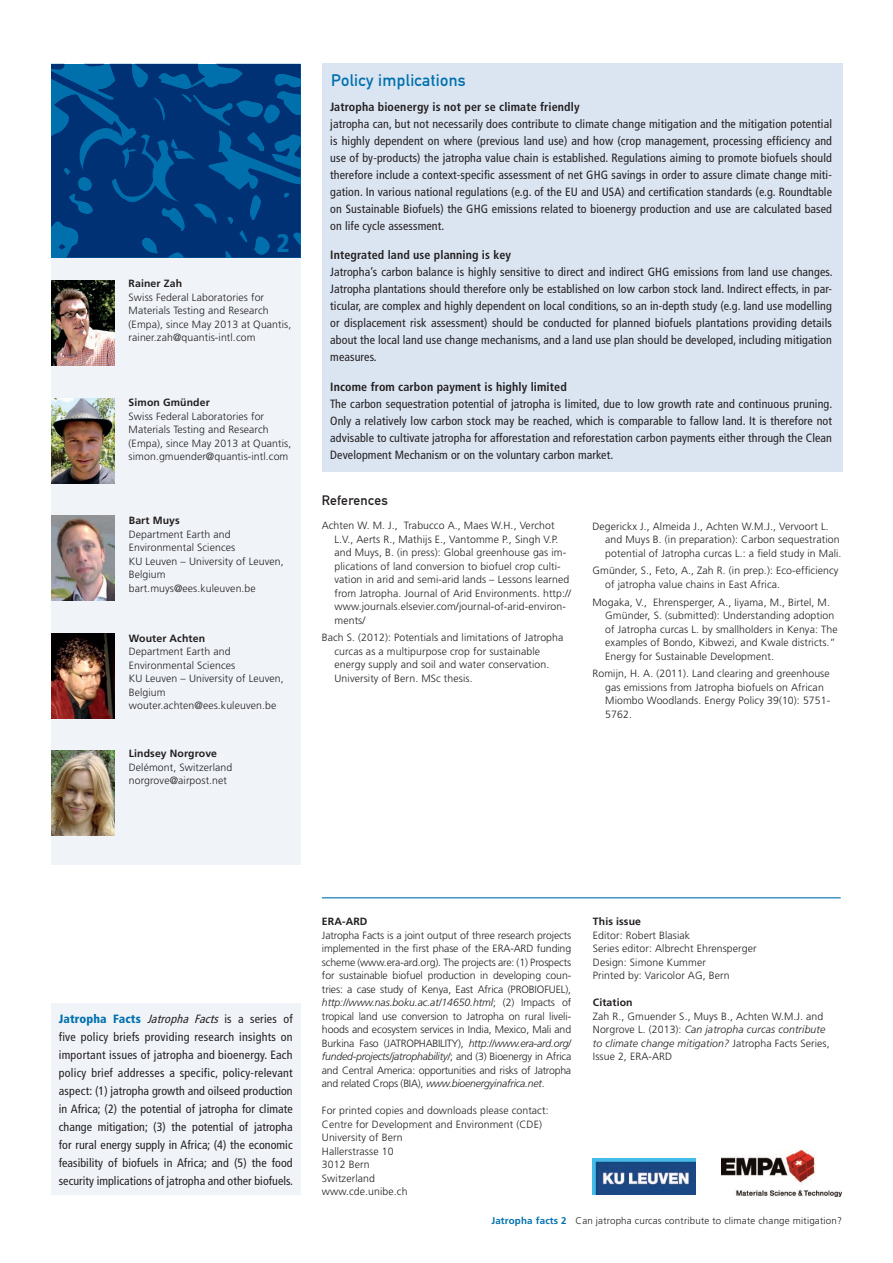
<style>
.page{position:relative;width:893px;height:1263px;background:#fff}
.page>*{position:absolute;margin:0;border:0;box-sizing:border-box;transform-origin:0 0}
.t1{font:900 condensed 25.5px "Frutiger";color:#0070ad}
.t2{font:16.5px "DIN Mittelschrift";letter-spacing:.02em;color:#0070ad}
.t3{font:13.5px "DIN Mittelschrift";letter-spacing:.02em;color:#231f20}
.t4{font:condensed 12px/17px "Frutiger";letter-spacing:.01em;color:#231f20;text-align:justify}
.t5{font:700 condensed 12px "Frutiger";letter-spacing:.01em;color:#231f20}
.t6{font:300 10.5px/13.5px "Frutiger";letter-spacing:.01em;color:#231f20}
.t7{font:700 10.5px "Frutiger";letter-spacing:.01em;color:#231f20}
.t8{font:300 9.75px "Frutiger";letter-spacing:.02em;color:#231f20}
.s1{font-weight:900;color:#0070ad}
.s2{font-style:italic}
.s3{font-weight:700;color:#0070ad}
</style>
<div class="page">
<div style="left:51px;top:255px;width:249px;height:610px;background:#f0f4f9"></div>
<div style="left:322px;top:64px;width:520px;height:408px;background:#dbe5f2"></div>
<svg style="left:51px;top:64px;width:250px;height:194px"></svg>
<img style="left:51px;top:280px;width:64px;height:85px">
<img style="left:51px;top:398px;width:64px;height:85px">
<img style="left:51px;top:516px;width:64px;height:85px">
<img style="left:51px;top:634px;width:64px;height:85px">
<img style="left:51px;top:750px;width:64px;height:85px">
<hr style="left:322px;top:897px;width:519px;height:1px;background:#0070ad">
<div style="left:51px;top:1004px;width:250px;height:191px;background:#f0f4f9"></div>
<img style="left:721px;top:1150px;width:121px;height:46px">
<img style="left:593px;top:1158px;width:103px;height:37px">
<h1 class="t1" style="left:276px;top:228px;width:15px">2</h1>
<p class="t7" style="left:129px;top:277px;width:55px">Rainer Zah</p>
<p class="t6" style="left:129px;top:290px;width:164px">Swiss Federal Laboratories for<br>Materials Testing and Research (Empa), since May 2013 at Quantis, rainer.zah@quantis-intl.com</p>
<p class="t7" style="left:129px;top:396px;width:83px">Simon Gmünder</p>
<p class="t6" style="left:129px;top:409px;width:164px">Swiss Federal Laboratories for Materials Testing and Research (Empa), since May 2013 at Quantis, simon.gmuender@quantis-intl.com</p>
<p class="t7" style="left:129px;top:515px;width:53px">Bart Muys</p>
<p class="t6" style="left:129px;top:528px;width:157px">Department Earth and<br>Environmental Sciences<br>KU Leuven – University of Leuven,<br>Belgium bart.muys@ees.kuleuven.be</p>
<p class="t7" style="left:129px;top:632px;width:78px">Wouter Achten</p>
<p class="t6" style="left:129px;top:645px;width:157px">Department Earth and<br>Environmental Sciences<br>KU Leuven – University of Leuven,<br>Belgium wouter.achten@ees.kuleuven.be</p>
<p class="t7" style="left:129px;top:747px;width:90px">Lindsey Norgrove</p>
<p class="t6" style="left:129px;top:760px;width:105px">Delémont, Switzerland norgrove@airpost.net</p>
<h2 class="t2" style="left:331px;top:70px;width:136px">Policy implications</h2>
<p class="t5" style="left:330px;top:100px;width:251px">Jatropha bioenergy is not per se climate friendly</p>
<p class="t4" style="left:330px;top:115px;width:503px">jatropha can, but not necessarily does contribute to climate change mitigation and the mitigation potential is highly dependent on where (previous land use) and how (crop management, processing efficiency and use of by-products) the jatropha value chain is established. Regulations aiming to promote biofuels should therefore include a context-specific assessment of net GHG savings in order to assure climate change miti&shy;gation. In various national regulations (e.g. of the EU and USA) and certification standards (e.g. Roundtable on Sustainable Biofuels) the GHG emissions related to bioenergy production and use are calculated based on life cycle assessment.</p>
<p class="t5" style="left:330px;top:248px;width:182px">Integrated land use planning is key</p>
<p class="t4" style="left:330px;top:264px;width:504px">Jatropha’s carbon balance is highly sensitive to direct and indirect GHG emissions from land use changes.<br>Jatropha plantations should therefore only be established on low carbon stock land. Indirect effects, in par&shy;ticular, are complex and highly dependent on local conditions, so an in-depth study (e.g. land use modelling or displacement risk assessment) should be conducted for planned biofuels plantations providing details about the local land use change mechanisms, and a land use plan should be developed, including mitigation measures.</p>
<p class="t5" style="left:330px;top:380px;width:238px">Income from carbon payment is highly limited</p>
<p class="t4" style="left:330px;top:395px;width:504px">The carbon sequestration potential of jatropha is limited, due to low growth rate and continuous pruning.<br>Only a relatively low carbon stock may be reached, which is comparable to fallow land. It is therefore not advisable to cultivate jatropha for afforestation and reforestation carbon payments either through the Clean Development Mechanism or on the voluntary carbon market.</p>
<p class="t3" style="left:322px;top:492px;width:68px">References</p>
<p class="t6" style="left:334px;top:519px;width:238px;text-indent:-13px">Achten W. M. J., Trabucco A., Maes W.H., Verchot L.V., Aerts R., Mathijs E., Vantomme P., Singh V.P. and Muys, B. (in press): Global greenhouse gas im&shy;plications of land conversion to biofuel crop culti&shy;vation in arid and semi-arid lands – Lessons learned from Jatropha. Journal of Arid Environments. http:// www.journals.elsevier.com/journal-of-arid-environ&shy;ments/</p>
<p class="t6" style="left:334px;top:631px;width:230px;text-indent:-13px">Bach S. (2012): Potentials and limitations of Jatropha curcas as a multipurpose crop for sustainable energy supply and soil and water conservation.<br>University of Bern. MSc thesis.</p>
<p class="t6" style="left:605px;top:519px;width:238px;text-indent:-13px">Degerickx J., Almeida J., Achten W.M.J., Vervoort L. and Muys B. (in preparation): Carbon sequestration potential of Jatropha curcas L.: a field study in Mali.</p>
<p class="t6" style="left:605px;top:564px;width:235px;text-indent:-13px">Gmünder, S., Feto, A., Zah R. (in prep.): Eco-efficiency of jatropha value chains in East Africa.</p>
<p class="t6" style="left:605px;top:595px;width:234px;text-indent:-13px">Mogaka, V., Ehrensperger, A., Iiyama, M., Birtel, M.<br>Gmünder, S. (submitted): Understanding adoption of Jatropha curcas L. by smallholders in Kenya: The examples of Bondo, Kibwezi, and Kwale districts.” Energy for Sustainable Development.</p>
<p class="t6" style="left:605px;top:667px;width:227px;text-indent:-13px">Romijn, H. A. (2011). Land clearing and greenhouse gas emissions from Jatropha biofuels on African Miombo Woodlands. Energy Policy 39(10): 5751- 5762.</p>
<p class="t4" style="left:59px;top:1010px;width:236px;line-height:18px"><span class="s1">Jatropha Facts</span> <span class="s2">Jatropha Facts</span> is a series of five policy briefs providing research insights on important issues of jatropha and bioenergy. Each policy brief addresses a specific, policy-relevant aspect: (1) jatropha growth and oilseed production in Africa; (2) the potential of jatropha for climate change mitigation; (3) the potential of jatropha for rural energy supply in Africa; (4) the economic feasibility of biofuels in Africa; and (5) the food security implications of jatropha and other biofuels.</p>
<p class="t7" style="left:322px;top:915px;width:47px">ERA-ARD</p>
<p class="t6" style="left:322px;top:928px;width:251px;text-align:justify">Jatropha Facts is a joint output of three research projects implemented in the first phase of the ERA-ARD funding scheme (www.era-ard.org). The projects are: (1) Prospects for sustainable biofuel production in developing coun&shy;tries: a case study of Kenya, East Africa (PROBIOFUEL), <span class="s2">http://www.nas.boku.ac.at/14650.html</span>; (2) Impacts of tropical land use conversion to Jatropha on rural liveli&shy;hoods and ecosystem services in India, Mexico, Mali and Burkina Faso (JATROPHABILITY), <span class="s2">http://www.era-ard.org/ funded-projects/jatrophability/</span>; and (3) Bioenergy in Africa and Central America: opportunities and risks of Jatropha and related Crops (BIA), <span class="s2">www.bioenergyinafrica.net</span>.</p>
<p class="t6" style="left:322px;top:1104px;width:228px">For printed copies and downloads please contact:<br>Centre for Development and Environment (CDE)<br>University of Bern<br>Hallerstrasse 10<br>3012 Bern<br>Switzerland<br>www.cde.unibe.ch</p>
<p class="t7" style="left:593px;top:915px;width:50px">This issue</p>
<p class="t6" style="left:593px;top:928px;width:165px">Editor: Robert Blasiak<br>Series editor: Albrecht Ehrensperger<br>Design: Simone Kummer<br>Printed by: Varicolor AG, Bern</p>
<p class="t7" style="left:593px;top:996px;width:41px">Citation</p>
<p class="t6" style="left:593px;top:1009px;width:238px">Zah R., Gmuender S., Muys B., Achten W.M.J. and Norgrove L. (2013): <span class="s2">Can jatropha curcas contribute to climate change mitigation?</span> Jatropha Facts Series, Issue 2, ERA-ARD</p>
<p class="t8" style="left:491px;top:1214px;width:352px"><span class="s3">Jatropha facts 2</span> Can jatropha curcas contribute to climate change mitigation?</p>
</div>
